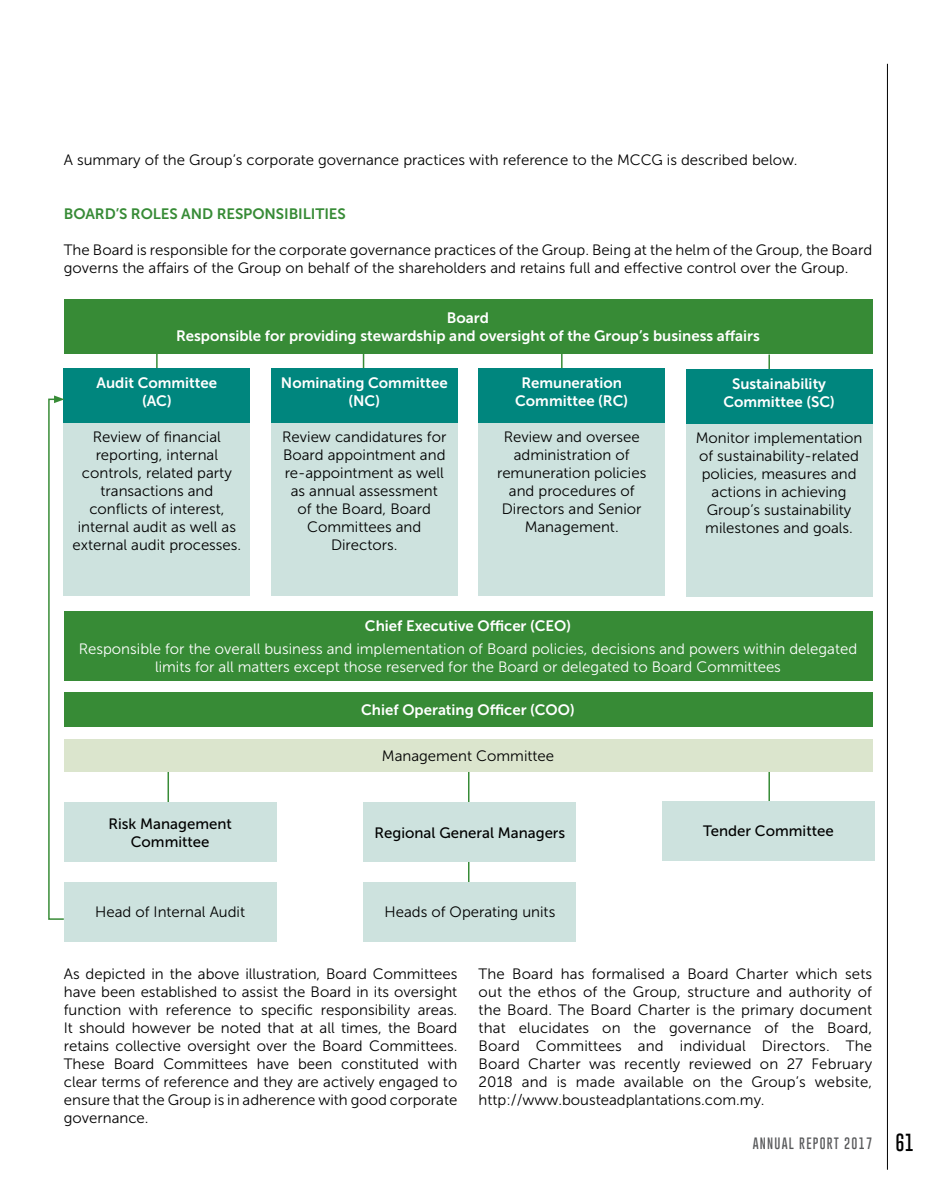
<style>
.page{position:relative;width:936px;height:1191px;background:#fff}
.page>*{position:absolute;margin:0;border:0;box-sizing:border-box;transform-origin:0 0}
.t1{font:100 18px "Gobold";color:#000}
.t2{font:15px/18px "Museo Sans 300";color:#000;text-align:center}
.t3{font:15px/18px "Museo Sans 700";color:#fff;text-align:center}
.t4{font:15px/18px "Museo Sans 300";color:#fff;text-align:center}
.t5{font:15px/18px "Museo Sans 500";color:#000;text-align:center}
.t6{font:15px "Museo Sans 700";color:#378b36}
.t7{font:100 12px "Gobold";letter-spacing:.1em;color:#58595b}
</style>
<div class="page">
<hr style="left:156px;top:338px;width:2px;height:44px;background:#378b36">
<hr style="left:167px;top:767px;width:2px;height:43px;background:#378b36">
<hr style="left:363px;top:338px;width:1px;height:44px;background:#378b36">
<hr style="left:468px;top:767px;width:1px;height:131px;background:#378b36">
<hr style="left:561px;top:338px;width:1px;height:131px;background:#378b36">
<hr style="left:768px;top:765px;width:2px;height:44px;background:#378b36">
<hr style="left:768px;top:354px;width:2px;height:44px;background:#378b36">
<div style="left:686px;top:424px;width:186px;height:173px;background:#cde2de"></div>
<div style="left:478px;top:422px;width:186px;height:174px;background:#cde2de"></div>
<div style="left:271px;top:422px;width:186px;height:174px;background:#cde2de"></div>
<div style="left:64px;top:422px;width:186px;height:174px;background:#cde2de"></div>
<div style="left:64px;top:368px;width:186px;height:54px;background:#00867e"></div>
<div style="left:271px;top:368px;width:186px;height:54px;background:#00867e"></div>
<div style="left:478px;top:368px;width:186px;height:54px;background:#00867e"></div>
<div style="left:686px;top:369px;width:186px;height:55px;background:#00867e"></div>
<div style="left:64px;top:299px;width:808px;height:54px;background:#378b36"></div>
<div style="left:64px;top:739px;width:808px;height:33px;background:#dbe5cd"></div>
<div style="left:64px;top:882px;width:212px;height:59px;background:#cde2de"></div>
<div style="left:64px;top:802px;width:212px;height:59px;background:#cde2de"></div>
<div style="left:363px;top:802px;width:213px;height:59px;background:#cde2de"></div>
<div style="left:363px;top:882px;width:213px;height:59px;background:#cde2de"></div>
<div style="left:662px;top:800px;width:212px;height:60px;background:#cde2de"></div>
<div style="left:64px;top:611px;width:808px;height:69px;background:#378b36"></div>
<div style="left:64px;top:692px;width:808px;height:34px;background:#378b36"></div>
<svg style="left:48px;top:395px;width:17px;height:525px"></svg>
<hr style="left:887px;top:64px;width:1px;height:1105px;background:#000">
<p class="t2" style="left:64px;top:151px;width:735px">A summary of the Group’s corporate governance practices with reference to the MCCG is described below.</p>
<p class="t6" style="left:64px;top:206px;width:21px">Board</p>
<p class="t6" style="left:116px;top:206px;width:35px">’s Roles</p>
<p class="t6" style="left:181px;top:206px;width:12px">and</p>
<p class="t6" style="left:217px;top:206px;width:9px">responsibilities</p>
<p class="t2" style="left:64px;top:241px;width:809px;text-align:left">The Board is responsible for the corporate governance practices of the Group. Being at the helm of the Group, the Board governs the affairs of the Group on behalf of the shareholders and retains full and effective control over the Group.</p>
<p class="t3" style="left:176px;top:309px;width:585px">Board<br>Responsible for providing stewardship and oversight of the Group’s business affairs</p>
<p class="t3" style="left:96px;top:374px;width:122px">Audit Committee (AC)</p>
<p class="t2" style="left:72px;top:428px;width:170px">Review of financial reporting, internal controls, related party transactions and conflicts of interest, internal audit as well as external audit processes.</p>
<p class="t3" style="left:281px;top:374px;width:168px">Nominating Committee (NC)</p>
<p class="t2" style="left:282px;top:428px;width:166px">Review candidatures for<br>Board appointment and re-appointment as well as annual assessment of the Board, Board<br>Committees and<br>Directors.</p>
<p class="t3" style="left:515px;top:374px;width:114px">Remuneration<br>Committee (RC)</p>
<p class="t2" style="left:497px;top:428px;width:151px">Review and oversee administration of remuneration policies and procedures of<br>Directors and Senior<br>Management.</p>
<p class="t3" style="left:723px;top:375px;width:113px">Sustainability<br>Committee (SC)</p>
<p class="t2" style="left:695px;top:429px;width:168px">Monitor implementation of sustainability-related policies, measures and actions in achieving<br>Group’s sustainability milestones and goals.</p>
<p class="t3" style="left:365px;top:617px;width:208px">Chief Executive Officer (CEO)</p>
<p class="t4" style="left:79px;top:639px;width:779px">Responsible for the overall business and implementation of Board policies, decisions and powers within delegated limits for all matters except those reserved for the Board or delegated to Board Committees</p>
<p class="t3" style="left:361px;top:701px;width:215px">Chief Operating Officer (COO)</p>
<p class="t5" style="left:108px;top:814px;width:125px">Risk Management<br>Committee</p>
<p class="t2" style="left:95px;top:903px;width:151px">Head of Internal Audit</p>
<p class="t2" style="left:382px;top:747px;width:174px">Management Committee</p>
<p class="t5" style="left:374px;top:823px;width:192px">Regional General Managers</p>
<p class="t2" style="left:384px;top:903px;width:172px">Heads of Operating units</p>
<p class="t5" style="left:703px;top:822px;width:132px">Tender Committee</p>
<p class="t2" style="left:64px;top:965px;width:395px;text-align:justify">As depicted in the above illustration, Board Committees have been established to assist the Board in its oversight function with reference to specific responsibility areas.<br>It should however be noted that at all times, the Board retains collective oversight over the Board Committees.<br>These Board Committees have been constituted with clear terms of reference and they are actively engaged to ensure that the Group is in adherence with good corporate governance.</p>
<p class="t2" style="left:478px;top:965px;width:395px;text-align:justify">The Board has formalised a Board Charter which sets out the ethos of the Group, structure and authority of the Board. The Board Charter is the primary document that elucidates on the governance of the Board, Board Committees and individual Directors. The Board Charter was recently reviewed on 27 February 2018 and is made available on the Group’s website, http://www.bousteadplantations.com.my.</p>
<p class="t7" style="left:752px;top:1135px;width:121px">ANNUAL REPORT 2017</p>
<p class="t1" style="left:895px;top:1130px;width:20px">61</p>
</div>
